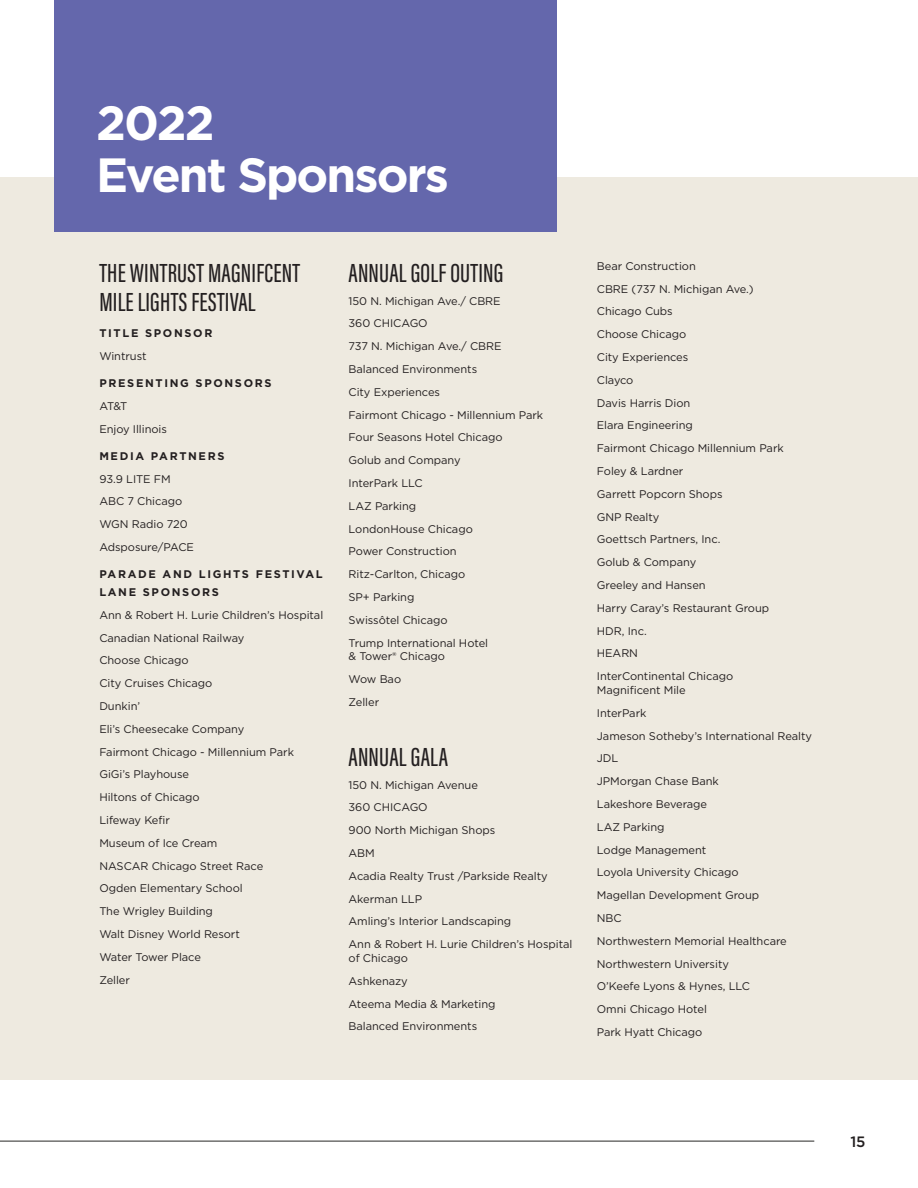
<style>
.page{position:relative;width:918px;height:1188px;background:#fff}
.page>*{position:absolute;margin:0;border:0;box-sizing:border-box;transform-origin:0 0}
.large_header{font:700 48px/52.5px "Gotham";letter-spacing:-.04em;color:#fff}
.Acumin_Condensed_18{font:27px/28.5px "Acumin Variable Concept";letter-spacing:.005em;color:#231f20}
.t1{font:500 15px "Gotham";color:#231f20}
.NEW_Member_Listing{font:11.1px/13.8px "Gotham";letter-spacing:-.005em;color:#231f20}
.NEW_Member_list_caps{font:700 11.1px/18px "Gotham";letter-spacing:.15em;color:#231f20}
</style>
<div class="page">
<hr style="left:0;top:1141px;width:814px;height:1px;background:#272725">
<div style="left:0;top:177px;width:918px;height:903px;background:#eeeae0"></div>
<div style="left:54px;top:0;width:502px;height:232px;background:#6467ac"></div>
<p class="large_header" style="left:96px;top:96px;width:354px">2022<br>Event Sponsors</p>
<p class="Acumin_Condensed_18" style="left:99px;top:258px;width:202px">THE WINTRUST MAGNIFCENT<br>MILE LIGHTS FESTIVAL</p>
<p class="NEW_Member_list_caps" style="left:99px;top:324px;width:115px">TITLE SPONSOR</p>
<p class="NEW_Member_Listing" style="left:99px;top:349px;width:49px">Wintrust</p>
<p class="NEW_Member_list_caps" style="left:99px;top:374px;width:174px">PRESENTING SPONSORS</p>
<p class="NEW_Member_Listing" style="left:99px;top:399px;width:30px">AT&amp;T</p>
<p class="NEW_Member_Listing" style="left:99px;top:422px;width:69px">Enjoy Illinois</p>
<p class="NEW_Member_list_caps" style="left:99px;top:447px;width:127px">MEDIA PARTNERS</p>
<p class="NEW_Member_Listing" style="left:99px;top:471px;width:73px">93.9 LITE FM</p>
<p class="NEW_Member_Listing" style="left:99px;top:494px;width:84px">ABC 7 Chicago</p>
<p class="NEW_Member_Listing" style="left:99px;top:517px;width:90px">WGN Radio 720</p>
<p class="NEW_Member_Listing" style="left:99px;top:540px;width:96px">Adsposure/PACE</p>
<p class="NEW_Member_list_caps" style="left:99px;top:565px;width:225px">PARADE AND LIGHTS FESTIVAL<br>LANE SPONSORS</p>
<p class="NEW_Member_Listing" style="left:99px;top:608px;width:225px">Ann &amp; Robert H. Lurie Children’s Hospital</p>
<p class="NEW_Member_Listing" style="left:99px;top:630px;width:147px">Canadian National Railway</p>
<p class="NEW_Member_Listing" style="left:99px;top:653px;width:91px">Choose Chicago</p>
<p class="NEW_Member_Listing" style="left:99px;top:676px;width:115px">City Cruises Chicago</p>
<p class="NEW_Member_Listing" style="left:99px;top:699px;width:42px">Dunkin’</p>
<p class="NEW_Member_Listing" style="left:99px;top:722px;width:147px">Eli’s Cheesecake Company</p>
<p class="NEW_Member_Listing" style="left:99px;top:744px;width:196px">Fairmont Chicago - Millennium Park</p>
<p class="NEW_Member_Listing" style="left:99px;top:767px;width:91px">GiGi’s Playhouse</p>
<p class="NEW_Member_Listing" style="left:99px;top:790px;width:102px">Hiltons of Chicago</p>
<p class="NEW_Member_Listing" style="left:99px;top:813px;width:72px">Lifeway Kefir</p>
<p class="NEW_Member_Listing" style="left:99px;top:836px;width:120px">Museum of Ice Cream</p>
<p class="NEW_Member_Listing" style="left:99px;top:858px;width:165px">NASCAR Chicago Street Race</p>
<p class="NEW_Member_Listing" style="left:99px;top:881px;width:145px">Ogden Elementary School</p>
<p class="NEW_Member_Listing" style="left:99px;top:904px;width:115px">The Wrigley Building</p>
<p class="NEW_Member_Listing" style="left:99px;top:927px;width:142px">Walt Disney World Resort</p>
<p class="NEW_Member_Listing" style="left:99px;top:950px;width:103px">Water Tower Place</p>
<p class="NEW_Member_Listing" style="left:99px;top:972px;width:32px">Zeller</p>
<p class="Acumin_Condensed_18" style="left:349px;top:258px;width:156px">ANNUAL GOLF OUTING</p>
<p class="NEW_Member_Listing" style="left:349px;top:294px;width:154px">150 N. Michigan Ave./ CBRE</p>
<p class="NEW_Member_Listing" style="left:349px;top:316px;width:81px">360 CHICAGO</p>
<p class="NEW_Member_Listing" style="left:349px;top:339px;width:154px">737 N. Michigan Ave./ CBRE</p>
<p class="NEW_Member_Listing" style="left:349px;top:362px;width:130px">Balanced Environments</p>
<p class="NEW_Member_Listing" style="left:349px;top:385px;width:93px">City Experiences</p>
<p class="NEW_Member_Listing" style="left:349px;top:408px;width:196px">Fairmont Chicago - Millennium Park</p>
<p class="NEW_Member_Listing" style="left:349px;top:430px;width:156px">Four Seasons Hotel Chicago</p>
<p class="NEW_Member_Listing" style="left:349px;top:453px;width:114px">Golub and Company</p>
<p class="NEW_Member_Listing" style="left:349px;top:476px;width:76px">InterPark LLC</p>
<p class="NEW_Member_Listing" style="left:349px;top:499px;width:69px">LAZ Parking</p>
<p class="NEW_Member_Listing" style="left:349px;top:522px;width:126px">LondonHouse Chicago</p>
<p class="NEW_Member_Listing" style="left:349px;top:544px;width:110px">Power Construction</p>
<p class="NEW_Member_Listing" style="left:349px;top:567px;width:118px">Ritz-Carlton, Chicago</p>
<p class="NEW_Member_Listing" style="left:349px;top:590px;width:67px">SP+ Parking</p>
<p class="NEW_Member_Listing" style="left:349px;top:613px;width:101px">Swissôtel Chicago</p>
<p class="NEW_Member_Listing" style="left:349px;top:636px;width:141px">Trump International Hotel &amp; Tower® Chicago</p>
<p class="NEW_Member_Listing" style="left:349px;top:672px;width:54px">Wow Bao</p>
<p class="NEW_Member_Listing" style="left:349px;top:695px;width:32px">Zeller</p>
<p class="Acumin_Condensed_18" style="left:349px;top:742px;width:101px">ANNUAL GALA</p>
<p class="NEW_Member_Listing" style="left:349px;top:778px;width:131px">150 N. Michigan Avenue</p>
<p class="NEW_Member_Listing" style="left:349px;top:800px;width:81px">360 CHICAGO</p>
<p class="NEW_Member_Listing" style="left:349px;top:823px;width:148px">900 North Michigan Shops</p>
<p class="NEW_Member_Listing" style="left:349px;top:846px;width:28px">ABM</p>
<p class="NEW_Member_Listing" style="left:349px;top:869px;width:201px">Acadia Realty Trust /Parkside Realty</p>
<p class="NEW_Member_Listing" style="left:349px;top:892px;width:75px">Akerman LLP</p>
<p class="NEW_Member_Listing" style="left:349px;top:914px;width:164px">Amling’s Interior Landscaping</p>
<p class="NEW_Member_Listing" style="left:349px;top:937px;width:225px">Ann &amp; Robert H. Lurie Children’s Hospital of Chicago</p>
<p class="NEW_Member_Listing" style="left:349px;top:974px;width:61px">Ashkenazy</p>
<p class="NEW_Member_Listing" style="left:349px;top:997px;width:149px">Ateema Media &amp; Marketing</p>
<p class="NEW_Member_Listing" style="left:349px;top:1019px;width:130px">Balanced Environments</p>
<p class="NEW_Member_Listing" style="left:597px;top:259px;width:101px">Bear Construction</p>
<p class="NEW_Member_Listing" style="left:597px;top:282px;width:158px">CBRE (737 N. Michigan Ave.)</p>
<p class="NEW_Member_Listing" style="left:597px;top:304px;width:77px">Chicago Cubs</p>
<p class="NEW_Member_Listing" style="left:597px;top:327px;width:91px">Choose Chicago</p>
<p class="NEW_Member_Listing" style="left:597px;top:350px;width:93px">City Experiences</p>
<p class="NEW_Member_Listing" style="left:597px;top:373px;width:38px">Clayco</p>
<p class="NEW_Member_Listing" style="left:597px;top:396px;width:95px">Davis Harris Dion</p>
<p class="NEW_Member_Listing" style="left:597px;top:418px;width:98px">Elara Engineering</p>
<p class="NEW_Member_Listing" style="left:597px;top:441px;width:188px">Fairmont Chicago Millennium Park</p>
<p class="NEW_Member_Listing" style="left:597px;top:464px;width:88px">Foley &amp; Lardner</p>
<p class="NEW_Member_Listing" style="left:597px;top:487px;width:127px">Garrett Popcorn Shops</p>
<p class="NEW_Member_Listing" style="left:597px;top:510px;width:64px">GNP Realty</p>
<p class="NEW_Member_Listing" style="left:597px;top:532px;width:125px">Goettsch Partners, Inc.</p>
<p class="NEW_Member_Listing" style="left:597px;top:555px;width:101px">Golub &amp; Company</p>
<p class="NEW_Member_Listing" style="left:597px;top:578px;width:110px">Greeley and Hansen</p>
<p class="NEW_Member_Listing" style="left:597px;top:601px;width:174px">Harry Caray’s Restaurant Group</p>
<p class="NEW_Member_Listing" style="left:597px;top:624px;width:51px">HDR, Inc.</p>
<p class="NEW_Member_Listing" style="left:597px;top:646px;width:43px">HEARN</p>
<p class="NEW_Member_Listing" style="left:597px;top:669px;width:138px">InterContinental Chicago<br>Magnificent Mile</p>
<p class="NEW_Member_Listing" style="left:597px;top:706px;width:51px">InterPark</p>
<p class="NEW_Member_Listing" style="left:597px;top:729px;width:217px">Jameson Sotheby’s International Realty</p>
<p class="NEW_Member_Listing" style="left:597px;top:751px;width:23px">JDL</p>
<p class="NEW_Member_Listing" style="left:597px;top:774px;width:124px">JPMorgan Chase Bank</p>
<p class="NEW_Member_Listing" style="left:597px;top:797px;width:112px">Lakeshore Beverage</p>
<p class="NEW_Member_Listing" style="left:597px;top:820px;width:69px">LAZ Parking</p>
<p class="NEW_Member_Listing" style="left:597px;top:843px;width:111px">Lodge Management</p>
<p class="NEW_Member_Listing" style="left:597px;top:865px;width:143px">Loyola University Chicago</p>
<p class="NEW_Member_Listing" style="left:597px;top:888px;width:164px">Magellan Development Group</p>
<p class="NEW_Member_Listing" style="left:597px;top:911px;width:26px">NBC</p>
<p class="NEW_Member_Listing" style="left:597px;top:934px;width:191px">Northwestern Memorial Healthcare</p>
<p class="NEW_Member_Listing" style="left:597px;top:957px;width:134px">Northwestern University</p>
<p class="NEW_Member_Listing" style="left:597px;top:979px;width:155px">O’Keefe Lyons &amp; Hynes, LLC</p>
<p class="NEW_Member_Listing" style="left:597px;top:1002px;width:112px">Omni Chicago Hotel</p>
<p class="NEW_Member_Listing" style="left:597px;top:1025px;width:107px">Park Hyatt Chicago</p>
<h3 class="t1" style="left:851px;top:1132px;width:16px">15</h3>
</div>
